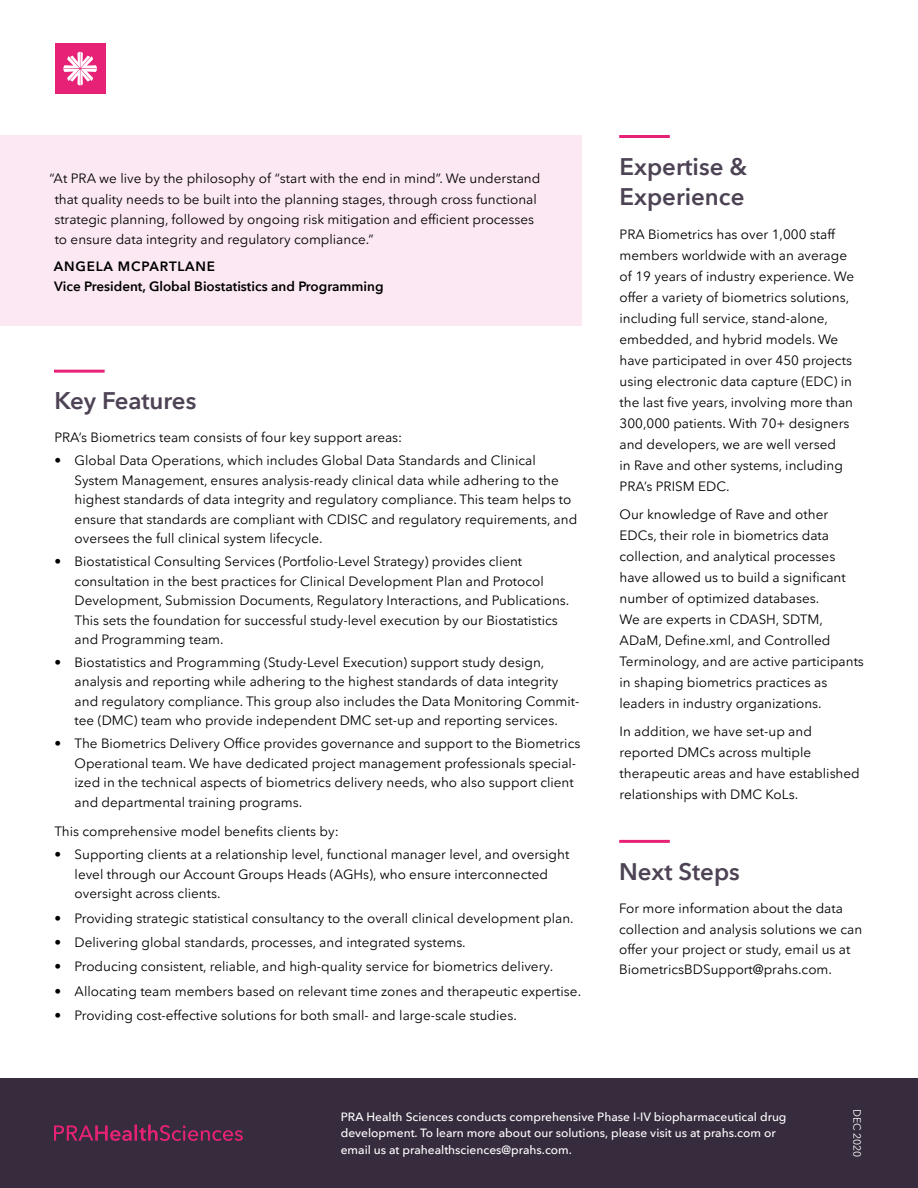
<style>
.page{position:relative;width:918px;height:1188px;background:#fff}
.page>*{position:absolute;margin:0;border:0;box-sizing:border-box;transform-origin:0 0}
.t1{font:600 24px/30px "PRA Sans";color:#4d4354}
.t2{font:13.5px/21px "PRA Sans";color:#000}
.t3{font:600 13.5px/20.2px "PRA Sans";color:#000}
.t4{font:500 12px/16.5px "PRA Sans";color:#fff}
.t5{font:10.5px "PRA Sans";color:#fff}
</style>
<div class="page">
<div style="left:0;top:1078px;width:918px;height:110px;background:#362c3d"></div>
<svg style="left:54px;top:1125px;width:78px;height:16px"></svg>
<hr style="left:134px;top:1124px;width:3px;height:17px;background:#e72276">
<svg style="left:139px;top:1124px;width:104px;height:17px"></svg>
<div style="left:55px;top:43px;width:50px;height:51px;background:#e72276"></div>
<svg style="left:63px;top:52px;width:34px;height:34px"></svg>
<div style="left:0;top:135px;width:581px;height:190px;background:#fce8f2"></div>
<hr style="left:619px;top:840px;width:51px;height:3px;background:#e72276">
<hr style="left:54px;top:370px;width:51px;height:3px;background:#e72276">
<hr style="left:619px;top:135px;width:51px;height:3px;background:#e72276">
<p class="t2" style="left:54px;top:168px;width:487px;line-height:20.2px;text-indent:-5px">“At PRA we live by the philosophy of “start with the end in mind”. We understand that quality needs to be built into the planning stages, through cross functional strategic planning, followed by ongoing risk mitigation and efficient processes to ensure data integrity and regulatory compliance.”</p>
<p class="t3" style="left:54px;top:256px;width:331px">ANGELA MCPARTLANE<br>Vice President, Global Biostatistics and Programming</p>
<h1 class="t1" style="left:54px;top:386px;width:143px">Key Features</h1>
<p class="t2" style="left:54px;top:427px;width:349px">PRA’s Biometrics team consists of four key support areas:</p>
<p class="t2" style="left:75px;top:451px;width:504px;line-height:19.5px;text-indent:-20px">• Global Data Operations, which includes Global Data Standards and Clinical System Management, ensures analysis-ready clinical data while adhering to the highest standards of data integrity and regulatory compliance. This team helps to ensure that standards are compliant with CDISC and regulatory requirements, and oversees the full clinical system lifecycle.</p>
<p class="t2" style="left:75px;top:552px;width:496px;line-height:19.5px;text-indent:-20px">• Biostatistical Consulting Services (Portfolio-Level Strategy) provides client consultation in the best practices for Clinical Development Plan and Protocol Development, Submission Documents, Regulatory Interactions, and Publications.<br>This sets the foundation for successful study-level execution by our Biostatistics and Programming team.</p>
<p class="t2" style="left:75px;top:653px;width:506px;line-height:19.5px;text-indent:-20px">• Biostatistics and Programming (Study-Level Execution) support study design, analysis and reporting while adhering to the highest standards of data integrity and regulatory compliance. This group also includes the Data Monitoring Commit&shy;tee (DMC) team who provide independent DMC set-up and reporting services.</p>
<p class="t2" style="left:75px;top:734px;width:507px;line-height:19.5px;text-indent:-20px">• The Biometrics Delivery Office provides governance and support to the Biometrics Operational team. We have dedicated project management professionals special&shy;ized in the technical aspects of biometrics delivery needs, who also support client and departmental training programs.</p>
<p class="t2" style="left:54px;top:821px;width:286px">This comprehensive model benefits clients by:</p>
<p class="t2" style="left:75px;top:845px;width:496px;line-height:19.5px;text-indent:-20px">• Supporting clients at a relationship level, functional manager level, and oversight level through our Account Groups Heads (AGHs), who ensure interconnected oversight across clients.</p>
<p class="t2" style="left:54px;top:907px;width:521px">• Providing strategic statistical consultancy to the overall clinical development plan.</p>
<p class="t2" style="left:54px;top:932px;width:413px">• Delivering global standards, processes, and integrated systems.</p>
<p class="t2" style="left:54px;top:956px;width:500px">• Producing consistent, reliable, and high-quality service for biometrics delivery.</p>
<p class="t2" style="left:54px;top:981px;width:528px">• Allocating team members based on relevant time zones and therapeutic expertise.</p>
<p class="t2" style="left:54px;top:1005px;width:464px">• Providing cost-effective solutions for both small- and large-scale studies.</p>
<h1 class="t1" style="left:620px;top:151px;width:129px">Expertise &amp;<br>Experience</h1>
<p class="t2" style="left:620px;top:224px;width:236px">PRA Biometrics has over 1,000 staff members worldwide with an average of 19 years of industry experience. We offer a variety of biometrics solutions, including full service, stand-alone, embedded, and hybrid models. We have participated in over 450 projects using electronic data capture (EDC) in the last five years, involving more than 300,000 patients. With 70+ designers and developers, we are well versed<br>in Rave and other systems, including PRA’s PRISM EDC.</p>
<p class="t2" style="left:620px;top:504px;width:246px">Our knowledge of Rave and other EDCs, their role in biometrics data collection, and analytical processes have allowed us to build a significant number of optimized databases.<br>We are experts in CDASH, SDTM, ADaM, Define.xml, and Controlled Terminology, and are active participants in shaping biometrics practices as leaders in industry organizations.</p>
<p class="t2" style="left:620px;top:721px;width:242px">In addition, we have set-up and reported DMCs across multiple therapeutic areas and have established relationships with DMC KoLs.</p>
<h1 class="t1" style="left:619px;top:856px;width:122px">Next Steps</h1>
<p class="t2" style="left:619px;top:899px;width:244px;line-height:20.2px">For more information about the data collection and analysis solutions we can offer your project or study, email us at BiometricsBDSupport@prahs.com.</p>
<p class="t4" style="left:341px;top:1108px;width:447px">PRA Health Sciences conducts comprehensive Phase I-IV biopharmaceutical drug development. To learn more about our solutions, please visit us at prahs.com or email us at prahealthsciences@prahs.com.</p>
<p class="t5" style="left:863px;top:1109px;width:50px;rotate:90deg">DEC 2020</p>
</div>
